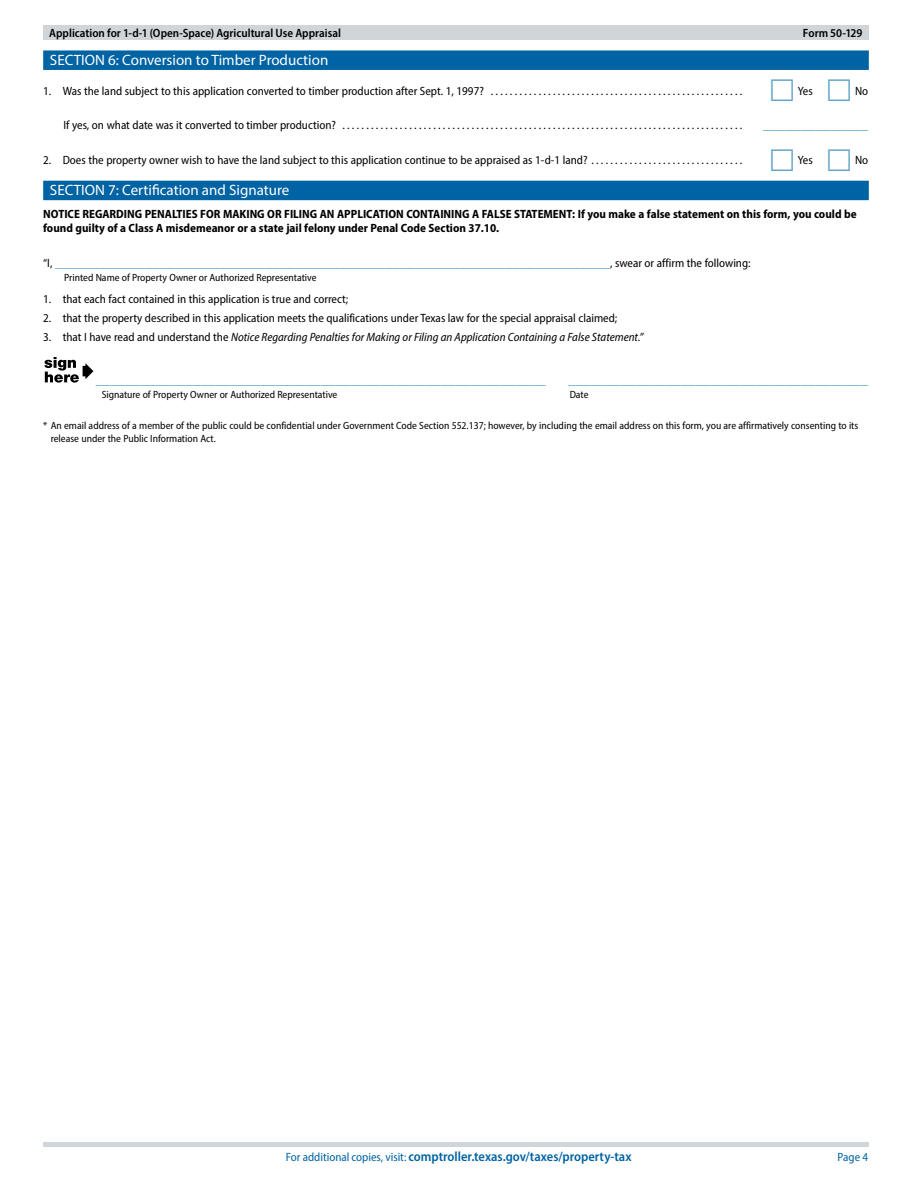
<style>
.page{position:relative;width:918px;height:1188px;background:#fff}
.page>*{position:absolute;margin:0;border:0;box-sizing:border-box;transform-origin:0 0}
.Body_text{font:semi-condensed 15px "Myriad Pro";color:#5fa3c9}
.t1{font:15px "Myriad Pro";color:#fff}
.t2{font:600 semi-condensed 13.5px "Myriad Pro";color:#0063a3}
.Body_text-2{font:semi-condensed 12px "Myriad Pro";color:#000}
.t3{font:700 semi-condensed 12px/14.4px "Myriad Pro";color:#000}
.t4{font:italic semi-condensed 12px "Myriad Pro";color:#000}
.t5{font:600 semi-condensed 12px "Myriad Pro";color:#000}
.t6{font:semi-condensed 12px "Myriad Pro";color:#0063a3}
.t7{font:semi-condensed 10.5px/12.6px "Myriad Pro";color:#000}
.s1{font-size:12px;color:#000}
.s2{font-style:normal}
.s3{font-weight:400;font-size:12px}
</style>
<div class="page">
<div style="left:43px;top:26px;width:826px;height:14px;background:#d0d5d9"></div>
<hr style="left:43px;top:1142px;width:826px;height:4px;background:#d0d5d9">
<div style="left:43px;top:50px;width:826px;height:20px;background:#0063a3"></div>
<div style="left:43px;top:181px;width:826px;height:19px;background:#0063a3"></div>
<hr style="left:83px;top:366px;width:4px;height:10px;background:#000">
<svg style="left:85px;top:363px;width:8px;height:16px"></svg>
<svg style="left:44px;top:357px;width:35px;height:26px"></svg>
<p class="t5" style="left:49px;top:25px;width:293px">Application for 1-d-1 (Open-Space) Agricultural Use Appraisal</p>
<p class="t5" style="left:803px;top:25px;width:61px">Form 50-129</p>
<h2 class="t1" style="left:50px;top:51px;width:280px">SECTION 6: Conversion to Timber Production</h2>
<p class="Body_text-2" style="left:43px;top:83px;width:447px">1. Was the land subject to this application converted to timber production after Sept. 1, 1997? .....................................................</p>
<p class="Body_text-2" style="left:798px;top:83px;width:16px">Yes</p>
<p class="Body_text-2" style="left:855px;top:83px;width:15px">No</p>
<p class="Body_text-2" style="left:63px;top:118px;width:279px">If yes, on what date was it converted to timber production? ....................................................................................</p>
<p class="Body_text" style="left:763px;top:115px;width:106px">______________</p>
<p class="Body_text-2" style="left:43px;top:153px;width:552px">2. Does the property owner wish to have the land subject to this application continue to be appraised as 1-d-1 land? ...............................</p>
<p class="Body_text-2" style="left:798px;top:153px;width:16px">Yes</p>
<p class="Body_text-2" style="left:855px;top:153px;width:15px">No</p>
<h2 class="t1" style="left:50px;top:181px;width:241px">SECTION 7: Certification and Signature</h2>
<p class="t3" style="left:43px;top:206px;width:815px">NOTICE REGARDING PENALTIES FOR MAKING OR FILING AN APPLICATION CONTAINING A FALSE STATEMENT: If you make a false statement on this form, you could be found guilty of a Class A misdemeanor or a state jail felony under Penal Code Section 37.10.</p>
<p class="Body_text" style="left:43px;top:253px;width:568px"><span class="s1">“I,</span> __________________________________________________________________________</p>
<p class="Body_text-2" style="left:610px;top:256px;width:142px">, swear or affirm the following:</p>
<p class="t7" style="left:64px;top:271px;width:254px">Printed Name of Property Owner or Authorized Representative</p>
<p class="Body_text-2" style="left:43px;top:292px;width:307px">1. that each fact contained in this application is true and correct;</p>
<p class="Body_text-2" style="left:43px;top:310px;width:576px">2. that the property described in this application meets the qualifications under Texas law for the special appraisal claimed;</p>
<p class="Body_text-2" style="left:43px;top:329px;width:10px">3.</p>
<p class="t4" style="left:63px;top:329px;width:582px"><span class="s2">that I have read and understand the</span> Notice Regarding Penalties for Making or Filing an Application Containing a False Statement.”</p>
<p class="Body_text" style="left:96px;top:370px;width:452px">____________________________________________________________</p>
<p class="Body_text" style="left:568px;top:370px;width:301px">________________________________________</p>
<p class="t7" style="left:102px;top:388px;width:237px">Signature of Property Owner or Authorized Representative</p>
<p class="t7" style="left:570px;top:388px;width:20px">Date</p>
<p class="t7" style="left:51px;top:419px;width:809px;text-indent:-7px">* An email address of a member of the public could be confidential under Government Code Section 552.137; however, by including the email address on this form, you are affirmatively consenting to its release under the Public Information Act.</p>
<p class="t2" style="left:286px;top:1148px;width:347px"><span class="s3">For additional copies, visit:</span> comptroller.texas.gov/taxes/property-tax</p>
<p class="t6" style="left:837px;top:1149px;width:32px">Page 4</p>
</div>
